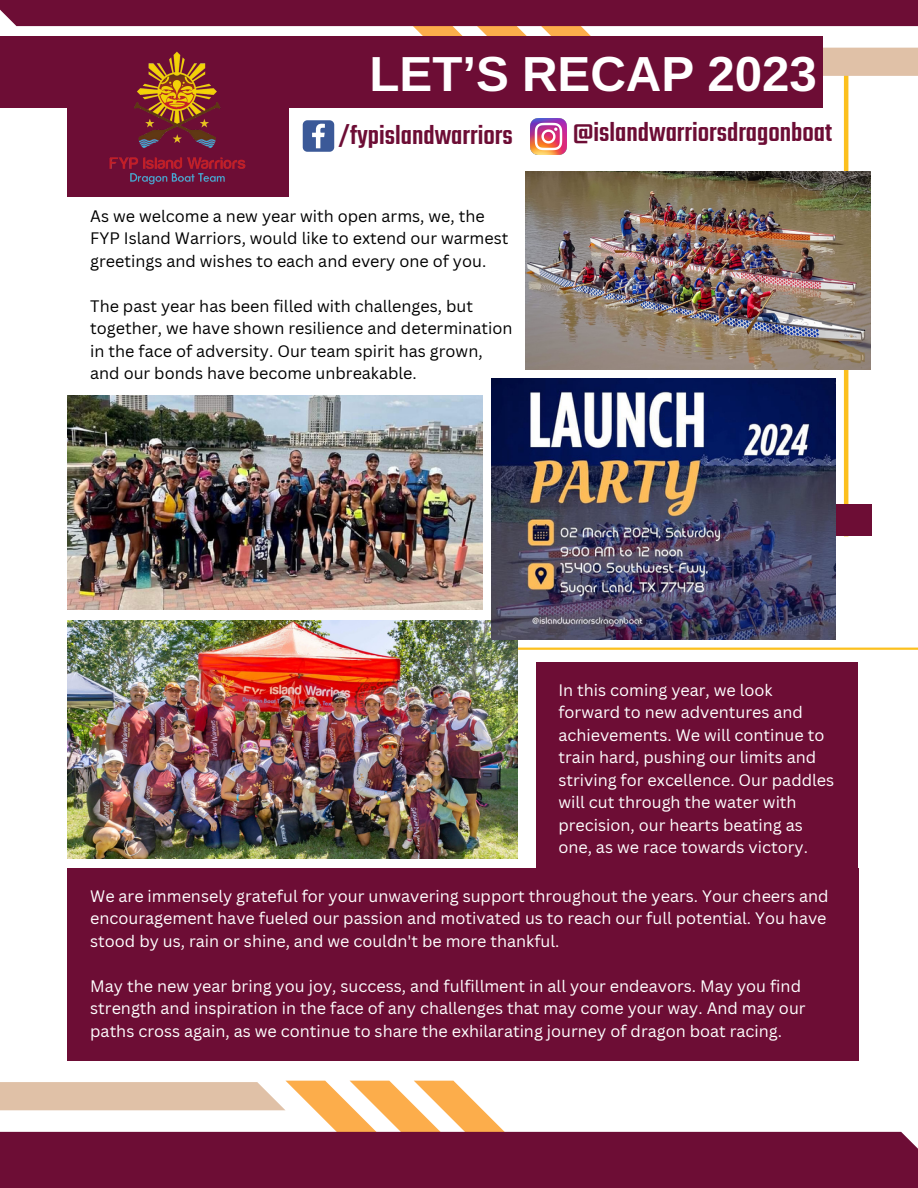
<style>
.page{position:relative;width:918px;height:1188px;background:#fff}
.page>*{position:absolute;margin:0;border:0;box-sizing:border-box;transform-origin:0 0}
.t1{font:49.2px "Ramabhadra";color:#fff}
.t2{font:500 28.5px "Teko";color:#6d0d35}
.t3{font:16.2px/22.5px "Canva Sans";color:#fff}
.t4{font:16.2px/22.5px "Canva Sans";color:#000}
</style>
<div class="page">
<hr style="left:844px;top:72px;width:4px;height:464px;background:#fcc01e">
<svg style="left:0;top:0;width:918px;height:77px"></svg>
<div style="left:0;top:36px;width:823px;height:72px;background:#6d0d35"></div>
<div style="left:67px;top:36px;width:221px;height:161px;background:#6d0d35"></div>
<svg style="left:0;top:1081px;width:561px;height:51px"></svg>
<div style="left:0;top:1132px;width:918px;height:56px;background:#6d0d35"></div>
<div style="left:821px;top:504px;width:50px;height:32px;background:#6d0d35"></div>
<div style="left:537px;top:662px;width:321px;height:239px;background:#6d0d35"></div>
<hr style="left:509px;top:648px;width:409px;height:2px;background:#fcc01e">
<div style="left:67px;top:869px;width:791px;height:192px;background:#6d0d35"></div>
<img style="left:109px;top:51px;width:137px;height:134px">
<img style="left:526px;top:172px;width:345px;height:198px">
<img style="left:67px;top:621px;width:450px;height:237px">
<img style="left:491px;top:378px;width:344px;height:261px">
<img style="left:67px;top:395px;width:415px;height:215px">
<svg style="left:303px;top:120px;width:31px;height:32px"></svg>
<img style="left:531px;top:118px;width:36px;height:36px">
<h1 class="t1" style="left:370px;top:45px;width:449px">LET’S RECAP 2023</h1>
<p class="t2" style="left:339px;top:117px;width:175px">/fypislandwarriors</p>
<p class="t2" style="left:572px;top:114px;width:261px">@islandwarriorsdragonboat</p>
<p class="t4" style="left:90px;top:204px;width:420px">As we welcome a new year with open arms, we, the<br>FYP Island Warriors, would like to extend our warmest greetings and wishes to each and every one of you.</p>
<p class="t4" style="left:90px;top:294px;width:424px">The past year has been filled with challenges, but together, we have shown resilience and determination in the face of adversity. Our team spirit has grown, and our bonds have become unbreakable.</p>
<h2 class="t3" style="left:558px;top:678px;width:277px">In this coming year, we look forward to new adventures and achievements. We will continue to train hard, pushing our limits and striving for excellence. Our paddles will cut through the water with precision, our hearts beating as one, as we race towards victory.</h2>
<p class="t3" style="left:90px;top:884px;width:740px;text-align:justify">We are immensely grateful for your unwavering support throughout the years. Your cheers and encouragement have fueled our passion and motivated us to reach our full potential. You have stood by us, rain or shine, and we couldn't be more thankful.</p>
<h2 class="t3" style="left:90px;top:974px;width:717px">May the new year bring you joy, success, and fulfillment in all your endeavors. May you find strength and inspiration in the face of any challenges that may come your way. And may our paths cross again, as we continue to share the exhilarating journey of dragon boat racing.</h2>
</div>
